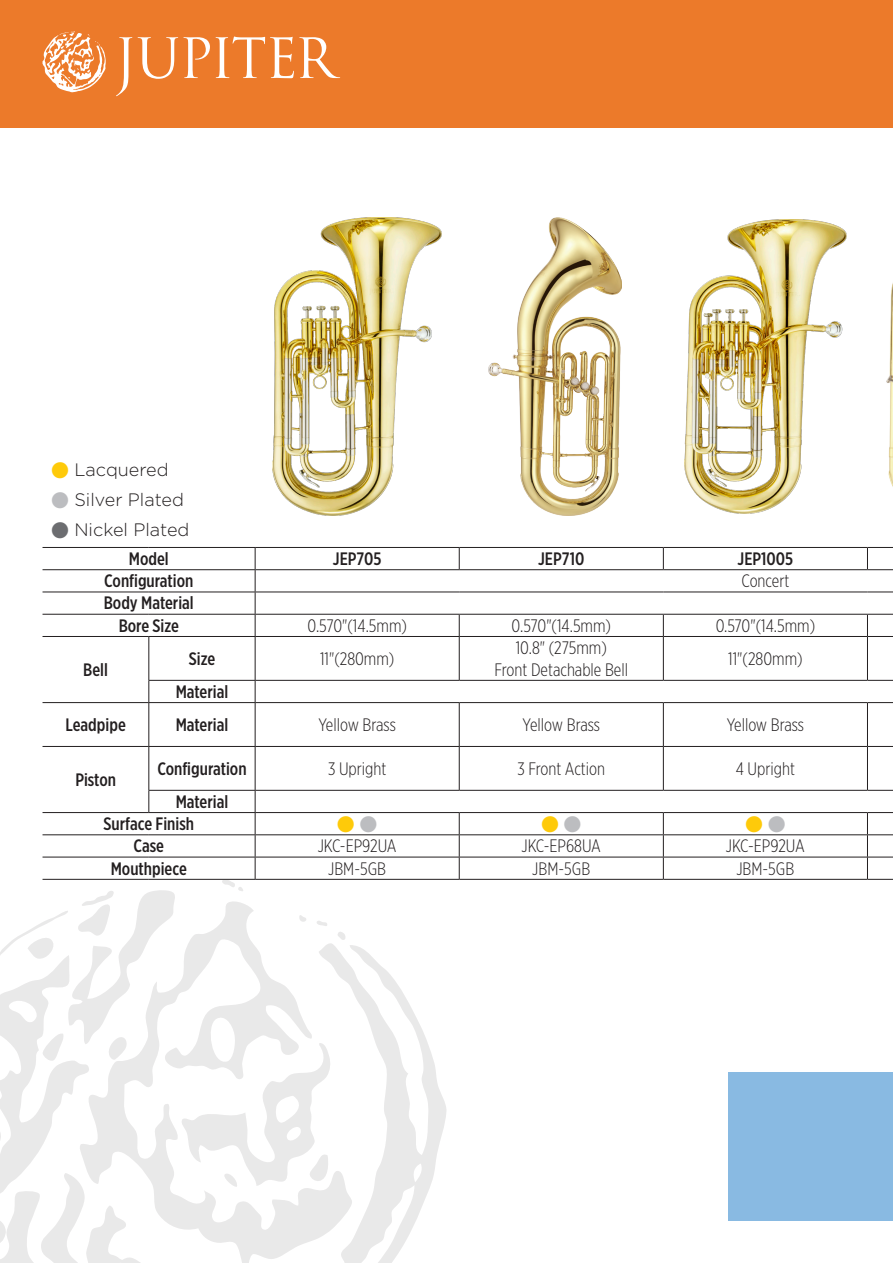
<style>
.page{position:relative;width:893px;height:1263px;background:#fff}
.page>*{position:absolute;margin:0;border:0;box-sizing:border-box;transform-origin:0 0}
.t1{font:300 18px "Gotham X Narrow";color:#231f20}
.t2{font:500 18px "Gotham X Narrow";color:#231f20}
.t3{font:300 18px "Gotham";color:#231f20}
.t4{font:300 18px "Adobe Ming Std";color:#feca0a}
.s1{font-family:"Adobe Ming Std";color:#feca0a}
.s2{font-family:"Adobe Ming Std";color:#bcbdc0}
.s3{font-family:"Adobe Ming Std";color:#6c6d70}
.s4{color:#bcbdc0}
</style>
<div class="page">
<svg style="left:0;top:943px;width:447px;height:320px"></svg>
<svg style="left:338px;top:932px;width:7px;height:8px"></svg>
<div style="left:0;top:0;width:893px;height:128px;background:#ec7a2a"></div>
<hr style="left:43px;top:547px;width:106px;height:1px;background:#231f20">
<hr style="left:149px;top:547px;width:106px;height:1px;background:#231f20">
<hr style="left:255px;top:547px;width:204px;height:1px;background:#231f20">
<hr style="left:459px;top:547px;width:204px;height:1px;background:#231f20">
<svg style="left:459px;top:548px;width:1px;height:21px"></svg>
<hr style="left:663px;top:547px;width:204px;height:1px;background:#231f20">
<svg style="left:663px;top:548px;width:1px;height:21px"></svg>
<hr style="left:43px;top:569px;width:106px;height:1px;background:#231f20">
<hr style="left:149px;top:569px;width:106px;height:1px;background:#231f20">
<hr style="left:255px;top:569px;width:204px;height:1px;background:#231f20">
<hr style="left:459px;top:569px;width:204px;height:1px;background:#231f20">
<hr style="left:663px;top:569px;width:204px;height:1px;background:#231f20">
<svg style="left:867px;top:547px;width:26px;height:23px"></svg>
<hr style="left:43px;top:592px;width:106px;height:1px;background:#231f20">
<hr style="left:149px;top:592px;width:106px;height:1px;background:#231f20">
<hr style="left:255px;top:592px;width:204px;height:1px;background:#231f20">
<hr style="left:459px;top:592px;width:204px;height:1px;background:#231f20">
<hr style="left:663px;top:592px;width:204px;height:1px;background:#231f20">
<svg style="left:867px;top:592px;width:26px;height:1px"></svg>
<hr style="left:43px;top:614px;width:106px;height:1px;background:#231f20">
<hr style="left:149px;top:614px;width:106px;height:1px;background:#231f20">
<hr style="left:255px;top:614px;width:204px;height:1px;background:#231f20">
<svg style="left:255px;top:548px;width:1px;height:88px"></svg>
<hr style="left:459px;top:614px;width:204px;height:1px;background:#231f20">
<svg style="left:459px;top:615px;width:1px;height:21px"></svg>
<hr style="left:663px;top:614px;width:204px;height:1px;background:#231f20">
<svg style="left:663px;top:615px;width:1px;height:21px"></svg>
<hr style="left:43px;top:636px;width:106px;height:1px;background:#231f20">
<hr style="left:149px;top:636px;width:106px;height:1px;background:#231f20">
<hr style="left:148px;top:637px;width:1px;height:43px;background:#231f20">
<hr style="left:255px;top:636px;width:204px;height:1px;background:#231f20">
<hr style="left:255px;top:637px;width:1px;height:43px;background:#231f20">
<hr style="left:459px;top:636px;width:204px;height:1px;background:#231f20">
<hr style="left:459px;top:637px;width:1px;height:43px;background:#231f20">
<hr style="left:663px;top:636px;width:204px;height:1px;background:#231f20">
<hr style="left:663px;top:637px;width:1px;height:43px;background:#231f20">
<svg style="left:867px;top:614px;width:26px;height:23px"></svg>
<hr style="left:867px;top:637px;width:1px;height:43px;background:#231f20">
<hr style="left:148px;top:680px;width:107px;height:1px;background:#231f20">
<svg style="left:148px;top:681px;width:1px;height:21px"></svg>
<hr style="left:255px;top:680px;width:204px;height:1px;background:#231f20">
<svg style="left:255px;top:681px;width:1px;height:21px"></svg>
<hr style="left:459px;top:680px;width:204px;height:1px;background:#231f20">
<hr style="left:663px;top:680px;width:204px;height:1px;background:#231f20">
<svg style="left:867px;top:680px;width:26px;height:1px"></svg>
<hr style="left:43px;top:702px;width:106px;height:1px;background:#231f20">
<hr style="left:149px;top:702px;width:106px;height:1px;background:#231f20">
<hr style="left:148px;top:703px;width:1px;height:43px;background:#231f20">
<hr style="left:255px;top:702px;width:204px;height:1px;background:#231f20">
<hr style="left:255px;top:703px;width:1px;height:43px;background:#231f20">
<hr style="left:459px;top:702px;width:204px;height:1px;background:#231f20">
<hr style="left:459px;top:703px;width:1px;height:43px;background:#231f20">
<hr style="left:663px;top:702px;width:204px;height:1px;background:#231f20">
<hr style="left:663px;top:703px;width:1px;height:43px;background:#231f20">
<svg style="left:867px;top:702px;width:26px;height:1px"></svg>
<hr style="left:867px;top:703px;width:1px;height:43px;background:#231f20">
<hr style="left:43px;top:746px;width:106px;height:1px;background:#231f20">
<hr style="left:149px;top:746px;width:106px;height:1px;background:#231f20">
<hr style="left:148px;top:747px;width:1px;height:43px;background:#231f20">
<hr style="left:255px;top:746px;width:204px;height:1px;background:#231f20">
<hr style="left:255px;top:747px;width:1px;height:43px;background:#231f20">
<hr style="left:459px;top:746px;width:204px;height:1px;background:#231f20">
<hr style="left:459px;top:747px;width:1px;height:43px;background:#231f20">
<hr style="left:663px;top:746px;width:204px;height:1px;background:#231f20">
<hr style="left:663px;top:747px;width:1px;height:43px;background:#231f20">
<svg style="left:867px;top:746px;width:26px;height:1px"></svg>
<hr style="left:867px;top:747px;width:1px;height:43px;background:#231f20">
<hr style="left:148px;top:790px;width:107px;height:1px;background:#231f20">
<hr style="left:255px;top:790px;width:204px;height:1px;background:#231f20">
<hr style="left:459px;top:790px;width:204px;height:1px;background:#231f20">
<hr style="left:663px;top:790px;width:204px;height:1px;background:#231f20">
<svg style="left:867px;top:790px;width:26px;height:1px"></svg>
<hr style="left:255px;top:812px;width:204px;height:1px;background:#231f20">
<hr style="left:459px;top:812px;width:204px;height:1px;background:#231f20">
<hr style="left:663px;top:812px;width:204px;height:1px;background:#231f20">
<hr style="left:255px;top:834px;width:204px;height:1px;background:#231f20">
<hr style="left:459px;top:834px;width:204px;height:1px;background:#231f20">
<hr style="left:663px;top:834px;width:204px;height:1px;background:#231f20">
<hr style="left:255px;top:857px;width:204px;height:1px;background:#231f20">
<svg style="left:0;top:791px;width:331px;height:397px"></svg>
<hr style="left:459px;top:857px;width:204px;height:1px;background:#231f20">
<svg style="left:459px;top:813px;width:1px;height:66px"></svg>
<hr style="left:663px;top:857px;width:204px;height:1px;background:#231f20">
<svg style="left:663px;top:813px;width:1px;height:66px"></svg>
<hr style="left:43px;top:879px;width:106px;height:1px;background:#231f20">
<hr style="left:149px;top:879px;width:106px;height:1px;background:#231f20">
<hr style="left:255px;top:879px;width:204px;height:1px;background:#231f20">
<hr style="left:459px;top:879px;width:204px;height:1px;background:#231f20">
<hr style="left:663px;top:879px;width:204px;height:1px;background:#231f20">
<svg style="left:867px;top:812px;width:26px;height:68px"></svg>
<img style="left:272px;top:217px;width:170px;height:299px">
<img style="left:489px;top:217px;width:132px;height:299px">
<img style="left:684px;top:219px;width:163px;height:295px">
<img style="left:886px;top:283px;width:7px;height:204px">
<svg style="left:116px;top:37px;width:16px;height:59px"></svg>
<svg style="left:138px;top:37px;width:72px;height:42px"></svg>
<svg style="left:216px;top:36px;width:124px;height:42px"></svg>
<svg style="left:43px;top:31px;width:63px;height:62px"></svg>
<div style="left:728px;top:1071px;width:165px;height:149px;background:#89bae2"></div>
<p class="t3" style="left:51px;top:458px;width:119px"><span class="s1">●</span> Lacquered</p>
<p class="t3" style="left:51px;top:488px;width:135px"><span class="s2">●</span> Silver Plated</p>
<p class="t3" style="left:51px;top:518px;width:140px"><span class="s3">●</span> Nickel Plated</p>
<p class="t2" style="left:129px;top:548px;width:41px">Model</p>
<p class="t2" style="left:333px;top:548px;width:50px">JEP705</p>
<p class="t2" style="left:538px;top:548px;width:48px">JEP710</p>
<p class="t2" style="left:737px;top:548px;width:57px">JEP1005</p>
<p class="t2" style="left:104px;top:570px;width:91px">Configuration</p>
<p class="t1" style="left:741px;top:570px;width:50px">Concert</p>
<p class="t2" style="left:104px;top:592px;width:92px">Body Material</p>
<p class="t2" style="left:119px;top:614px;width:62px">Bore Size</p>
<p class="t1" style="left:307px;top:615px;width:101px">0.570"(14.5mm)</p>
<p class="t1" style="left:512px;top:615px;width:101px">0.570"(14.5mm)</p>
<p class="t1" style="left:716px;top:615px;width:101px">0.570"(14.5mm)</p>
<p class="t2" style="left:83px;top:658px;width:26px">Bell</p>
<p class="t1" style="left:516px;top:637px;width:93px">10.8" (275mm)</p>
<p class="t1" style="left:494px;top:659px;width:135px">Front Detachable Bell</p>
<p class="t2" style="left:189px;top:647px;width:28px">Size</p>
<p class="t1" style="left:320px;top:648px;width:76px">11"(280mm)</p>
<p class="t1" style="left:728px;top:648px;width:76px">11"(280mm)</p>
<p class="t2" style="left:176px;top:680px;width:54px">Material</p>
<p class="t2" style="left:66px;top:713px;width:62px">Leadpipe</p>
<p class="t2" style="left:176px;top:713px;width:54px">Material</p>
<p class="t1" style="left:318px;top:714px;width:79px">Yellow Brass</p>
<p class="t1" style="left:523px;top:714px;width:79px">Yellow Brass</p>
<p class="t1" style="left:727px;top:714px;width:79px">Yellow Brass</p>
<p class="t2" style="left:75px;top:768px;width:42px">Piston</p>
<p class="t2" style="left:157px;top:757px;width:91px">Configuration</p>
<p class="t1" style="left:328px;top:758px;width:60px">3 Upright</p>
<p class="t1" style="left:517px;top:758px;width:89px">3 Front Action</p>
<p class="t1" style="left:736px;top:758px;width:61px">4 Upright</p>
<p class="t2" style="left:176px;top:790px;width:54px">Material</p>
<p class="t2" style="left:104px;top:813px;width:92px">Surface Finish</p>
<p class="t4" style="left:337px;top:814px;width:42px">● <span class="s4">●</span></p>
<p class="t4" style="left:541px;top:814px;width:42px">● <span class="s4">●</span></p>
<p class="t4" style="left:745px;top:814px;width:42px">● <span class="s4">●</span></p>
<p class="t2" style="left:134px;top:835px;width:32px">Case</p>
<p class="t1" style="left:318px;top:835px;width:80px">JKC-EP92UA</p>
<p class="t1" style="left:522px;top:835px;width:81px">JKC-EP68UA</p>
<p class="t1" style="left:726px;top:835px;width:80px">JKC-EP92UA</p>
<p class="t2" style="left:111px;top:857px;width:78px">Mouthpiece</p>
<p class="t1" style="left:328px;top:857px;width:59px">JBM-5GB</p>
<p class="t1" style="left:532px;top:857px;width:59px">JBM-5GB</p>
<p class="t1" style="left:736px;top:857px;width:59px">JBM-5GB</p>
</div>
